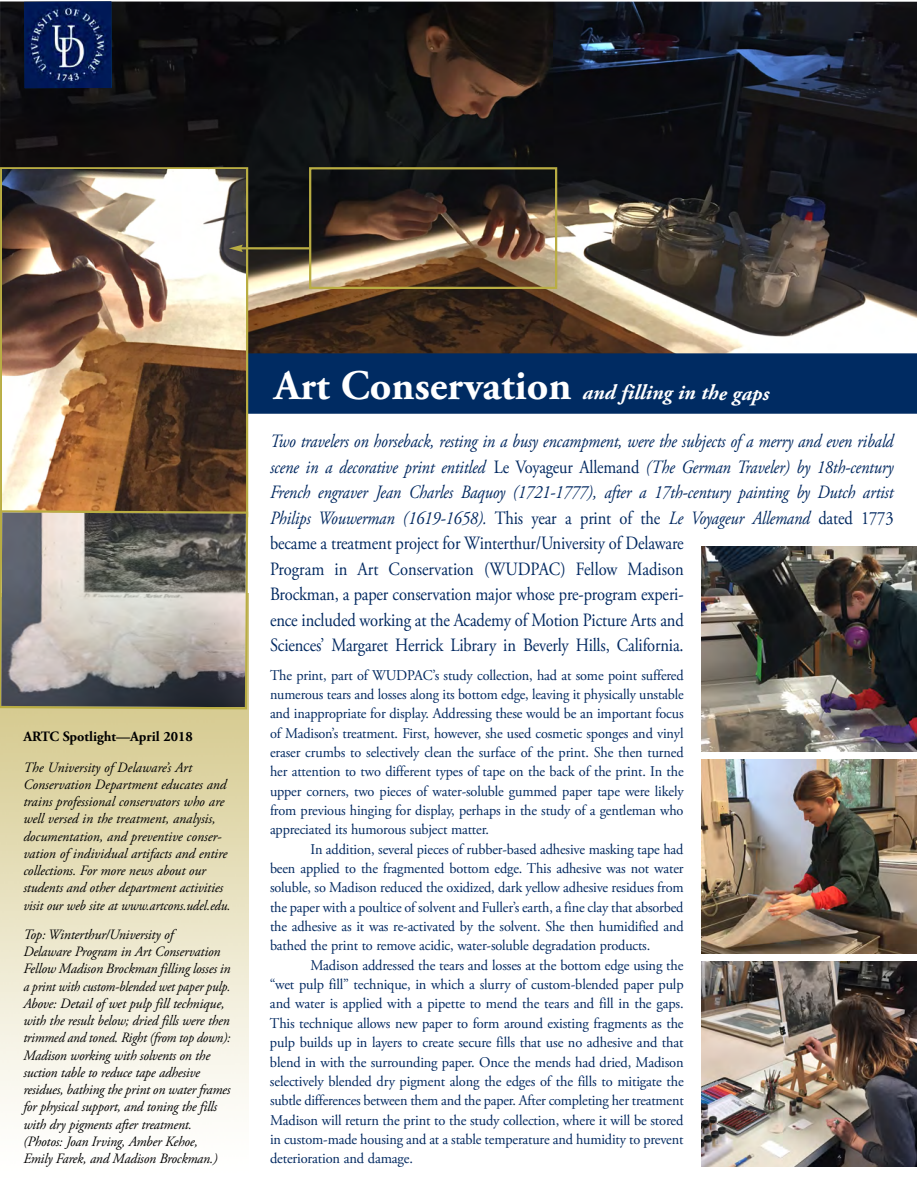
<style>
.page{position:relative;width:918px;height:1188px;background:#fff}
.page>*{position:absolute;margin:0;border:0;box-sizing:border-box;transform-origin:0 0}
.t1{font:italic 700 21px "Adobe Garamond Pro";color:#fff}
.t2{font:18.75px/25.5px "Adobe Garamond Pro";letter-spacing:-.01em;color:#002860;scale:.87 1}
.t3{font:14.85px/19.4px "Adobe Garamond Pro";letter-spacing:-.01em;color:#002860;text-align:justify;scale:.96 1}
.t4{font:14.85px/19.4px "Adobe Garamond Pro";letter-spacing:-.01em;color:#002860;text-align:justify}
.t5{font:italic 14.25px/17.2px "Adobe Garamond Pro";letter-spacing:-.01em;color:#000}
.t6{font:700 14.25px "Adobe Garamond Pro";color:#000}
.s1{font-style:normal;font-size:42px}
.s2{font-style:italic}
</style>
<div class="page">
<img style="left:0;top:1px;width:917px;height:352px">
<div style="left:239px;top:353px;width:678px;height:61px;background:#002b62"></div>
<svg style="left:24px;top:1px;width:88px;height:87px"></svg>
<img style="left:24px;top:2px;width:87px;height:86px">
<div style="left:0;top:167px;width:248px;height:350px;border:2px solid #b9ad43"></div>
<img style="left:2px;top:169px;width:244px;height:340px">
<div style="left:309px;top:167px;width:248px;height:122px;border:2px solid #b9ad43"></div>
<svg style="left:229px;top:245px;width:80px;height:7px"></svg>
<svg style="left:0;top:509px;width:249px;height:202px;background:#b9a85c"></svg>
<img style="left:2px;top:513px;width:244px;height:194px">
<img style="left:702px;top:546px;width:214px;height:205px">
<img style="left:702px;top:759px;width:215px;height:194px">
<img style="left:702px;top:962px;width:215px;height:205px">
<p class="t6" style="left:23px;top:730px;width:171px">ARTC Spotlight—April 2018</p>
<p class="t5" style="left:23px;top:760px;width:209px">The University of Delaware’s Art Conservation Department educates and trains professional conservators who are well versed in the treatment, analysis, documentation, and preventive conser&shy;vation of individual artifacts and entire collections. For more news about our students and other department activities visit our web site at www.artcons.udel.edu.</p>
<p class="t5" style="left:23px;top:927px;width:209px">Top: Winterthur/University of<br>Delaware Program in Art Conservation Fellow Madison Brockman filling losses in a print with custom-blended wet paper pulp.<br>Above: Detail of wet pulp fill technique, with the result below; dried fills were then trimmed and toned. Right (from top down):<br>Madison working with solvents on the suction table to reduce tape adhesive residues, bathing the print on water frames for physical support, and toning the fills with dry pigments after treatment. (Photos: Joan Irving, Amber Kehoe, Emily Farek, and Madison Brockman.)</p>
<h1 class="t1" style="left:274px;top:384px;width:497px"><span class="s1">Art Conservation</span> and filling in the gaps</h1>
<p class="t2" style="left:270px;top:430px;width:718px"><span class="s2">Two travelers on horseback, resting in a busy encampment, were the subjects of a merry and even ribald scene in a decorative print entitled</span> Le Voyageur Allemand <span class="s2">(The German Traveler) by 18th-century French engraver Jean Charles Baquoy (1721-1777), after a 17th-century painting by Dutch artist Philips Wouwerman (1619-1658).</span> This year a print of the <span class="s2">Le Voyageur Allemand</span> dated 1773 became a treatment project for Winterthur/University of Delaware<br>Program in Art Conservation (WUDPAC) Fellow Madison<br>Brockman, a paper conservation major whose pre-program experi-<br>ence included working at the Academy of Motion Picture Arts and<br>Sciences’ Margaret Herrick Library in Beverly Hills, California.</p>
<p class="t3" style="left:270px;top:667px;width:432px">The print, part of WUDPAC’s study collection, had at some point suffered numerous tears and losses along its bottom edge, leaving it physically unstable and inappropriate for display. Addressing these would be an important focus of Madison’s treatment. First, however, she used cosmetic sponges and vinyl eraser crumbs to selectively clean the surface of the print. She then turned her attention to two different types of tape on the back of the print. In the upper corners, two pieces of water-soluble gummed paper tape were likely from previous hinging for display, perhaps in the study of a gentleman who appreciated its humorous subject matter.</p>
<p class="t3" style="left:270px;top:841px;width:433px;text-indent:41px">In addition, several pieces of rubber-based adhesive masking tape had been applied to the fragmented bottom edge. This adhesive was not water soluble, so Madison reduced the oxidized, dark yellow adhesive residues from the paper with a poultice of solvent and Fuller’s earth, a fine clay that absorbed the adhesive as it was re-activated by the solvent. She then humidified and bathed the print to remove acidic, water-soluble degradation products.</p>
<p class="t4" style="left:270px;top:957px;width:415px;text-indent:41px">Madison addressed the tears and losses at the bottom edge using the “wet pulp fill” technique, in which a slurry of custom-blended paper pulp and water is applied with a pipette to mend the tears and fill in the gaps.<br>This technique allows new paper to form around existing fragments as the pulp builds up in layers to create secure fills that use no adhesive and that blend in with the surrounding paper. Once the mends had dried, Madison selectively blended dry pigment along the edges of the fills to mitigate the subtle differences between them and the paper. After completing her treatment Madison will return the print to the study collection, where it will be stored in custom-made housing and at a stable temperature and humidity to prevent deterioration and damage.</p>
</div>
